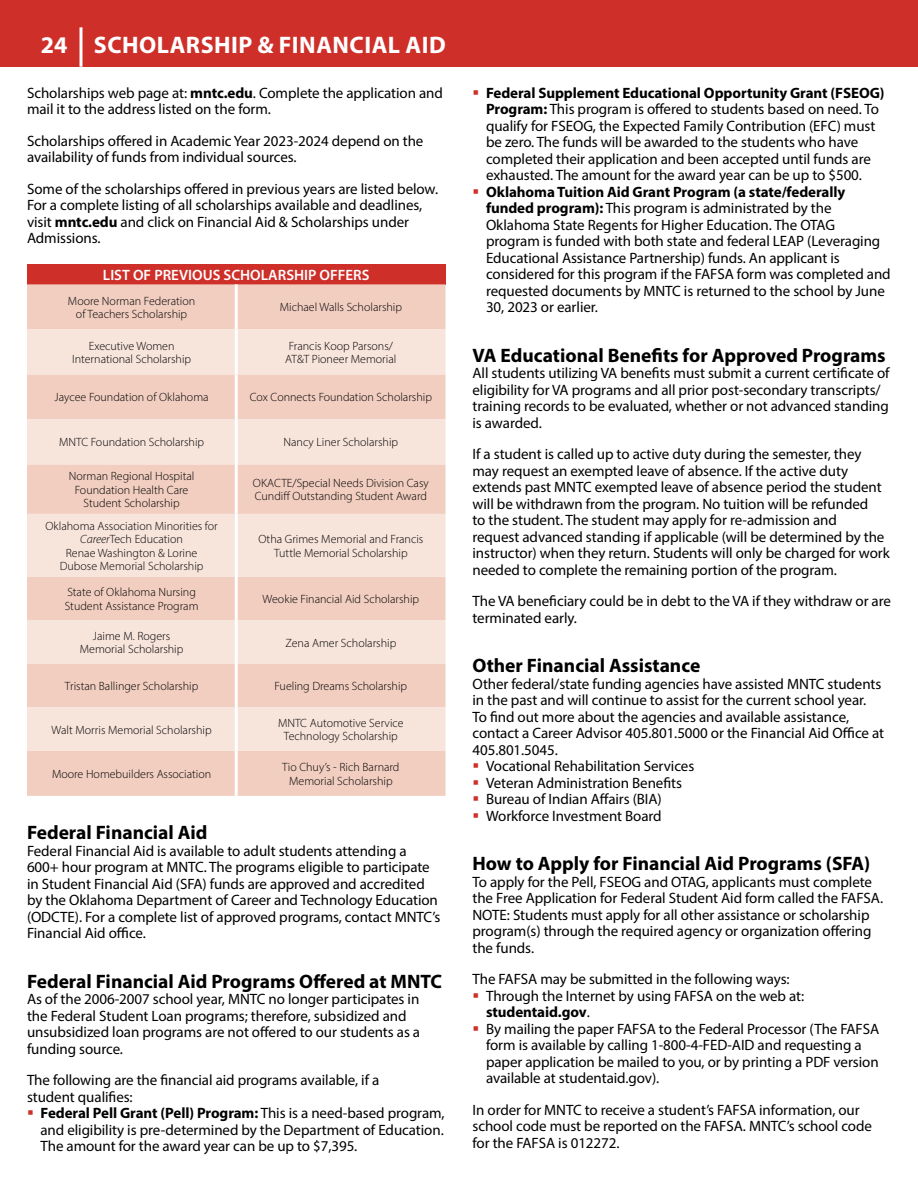
<style>
.page{position:relative;width:918px;height:1188px;background:#fff}
.page>*{position:absolute;margin:0;border:0;box-sizing:border-box;transform-origin:0 0}
.t1{font:700 24px "Myriad Pro";letter-spacing:.02em;color:#fff}
.t2{font:700 19.5px "Myriad Pro";color:#000}
.t3{font:15px/16.5px "Myriad Pro";letter-spacing:-.005em;color:#000}
.t4{font:600 15px "Myriad Pro";color:#fff}
.t5{font:300 12px/13.5px "Myriad Pro";color:#000;text-align:center}
.s1{font-weight:700}
.s2{font-style:italic}
.s3{color:#ce2f29}
</style>
<div class="page">
<div style="left:0;top:0;width:918px;height:68px;background:#ce2f29"></div>
<hr style="left:80px;top:27px;width:2px;height:40px;background:#fff">
<div style="left:27px;top:264px;width:419px;height:20px;background:#ce2f29"></div>
<div style="left:27px;top:284px;width:419px;height:512px;background:#f1cec0"></div>
<svg style="left:27px;top:329px;width:419px;height:422px;background:#f4dacf"></svg>
<hr style="left:235px;top:284px;width:3px;height:45px;background:#fff">
<hr style="left:235px;top:329px;width:3px;height:45px;background:#fff">
<hr style="left:235px;top:374px;width:3px;height:45px;background:#fff">
<hr style="left:235px;top:419px;width:3px;height:45px;background:#fff">
<hr style="left:235px;top:464px;width:3px;height:50px;background:#fff">
<hr style="left:235px;top:514px;width:3px;height:63px;background:#fff">
<hr style="left:235px;top:577px;width:3px;height:43px;background:#fff">
<hr style="left:235px;top:620px;width:3px;height:44px;background:#fff">
<hr style="left:235px;top:664px;width:3px;height:43px;background:#fff">
<hr style="left:235px;top:707px;width:3px;height:44px;background:#fff">
<hr style="left:235px;top:751px;width:3px;height:45px;background:#fff">
<h1 class="t1" style="left:41px;top:29px;width:407px">24 SCHOLARSHIP &amp; FINANCIAL AID</h1>
<p class="t3" style="left:27px;top:84px;width:417px">Scholarships web page at: <span class="s1">mntc.edu</span>. Complete the application and mail it to the address listed on the form.</p>
<p class="t3" style="left:27px;top:132px;width:398px">Scholarships offered in Academic Year 2023-2024 depend on the availability of funds from individual sources.</p>
<p class="t3" style="left:27px;top:180px;width:411px">Some of the scholarships offered in previous years are listed below.<br>For a complete listing of all scholarships available and deadlines, visit <span class="s1">mntc.edu</span> and click on Financial Aid &amp; Scholarships under Admissions.</p>
<p class="t4" style="left:103px;top:265px;width:268px">LIST OF PREVIOUS SCHOLARSHIP OFFERS</p>
<p class="t5" style="left:68px;top:294px;width:129px">Moore Norman Federation of Teachers Scholarship</p>
<p class="t5" style="left:280px;top:301px;width:124px">Michael Walls Scholarship</p>
<p class="t5" style="left:72px;top:339px;width:121px">Executive Women<br>International Scholarship</p>
<p class="t5" style="left:285px;top:339px;width:113px;text-align:left">Francis Koop Parsons/<br>AT&amp;T Pioneer Memorial</p>
<p class="t5" style="left:55px;top:391px;width:155px">Jaycee Foundation of Oklahoma</p>
<p class="t5" style="left:250px;top:391px;width:184px">Cox Connects Foundation Scholarship</p>
<p class="t5" style="left:59px;top:436px;width:147px">MNTC Foundation Scholarship</p>
<p class="t5" style="left:284px;top:436px;width:116px">Nancy Liner Scholarship</p>
<p class="t5" style="left:69px;top:469px;width:127px">Norman Regional Hospital<br>Foundation Health Care<br>Student Scholarship</p>
<p class="t5" style="left:253px;top:476px;width:177px;text-align:left">OKACTE/Special Needs Division Casy<br>Cundiff Outstanding Student Award</p>
<p class="t5" style="left:45px;top:519px;width:174px">Oklahoma Association Minorities for<br><span class="s2">Career</span>Tech Education<br>Renae Washington &amp; Lorine<br>Dubose Memorial Scholarship</p>
<p class="t5" style="left:258px;top:532px;width:167px">Otha Grimes Memorial and Francis<br>Tuttle Memorial Scholarship</p>
<p class="t5" style="left:65px;top:586px;width:135px;text-align:left">State of Oklahoma Nursing<br>Student Assistance Program</p>
<p class="t5" style="left:263px;top:592px;width:158px">Weokie Financial Aid Scholarship</p>
<p class="t5" style="left:80px;top:629px;width:105px">Jaime M. Rogers<br>Memorial Scholarship</p>
<p class="t5" style="left:285px;top:636px;width:112px">Zena Amer Scholarship</p>
<p class="t5" style="left:65px;top:679px;width:135px">Tristan Ballinger Scholarship</p>
<p class="t5" style="left:275px;top:679px;width:134px">Fueling Dreams Scholarship</p>
<p class="t5" style="left:52px;top:723px;width:162px">Walt Morris Memorial Scholarship</p>
<p class="t5" style="left:278px;top:716px;width:127px">MNTC Automotive Service<br>Technology Scholarship</p>
<p class="t5" style="left:52px;top:767px;width:161px">Moore Homebuilders Association</p>
<p class="t5" style="left:282px;top:760px;width:119px">Tio Chuy’s - Rich Barnard<br>Memorial Scholarship</p>
<h2 class="t2" style="left:27px;top:820px;width:182px">Federal Financial Aid</h2>
<p class="t3" style="left:27px;top:842px;width:415px">Federal Financial Aid is available to adult students attending a 600+ hour program at MNTC. The programs eligible to participate in Student Financial Aid (SFA) funds are approved and accredited by the Oklahoma Department of Career and Technology Education (ODCTE). For a complete list of approved programs, contact MNTC’s Financial Aid office.</p>
<h2 class="t2" style="left:27px;top:969px;width:417px">Federal Financial Aid Programs Offered at MNTC</h2>
<p class="t3" style="left:27px;top:991px;width:395px">As of the 2006-2007 school year, MNTC no longer participates in the Federal Student Loan programs; therefore, subsidized and unsubsidized loan programs are not offered to our students as a funding source.</p>
<p class="t3" style="left:27px;top:1072px;width:354px">The following are the financial aid programs available, if a student qualifies:</p>
<p class="t3" style="left:40px;top:1105px;width:406px;text-indent:-13px"><span class="s3">▪</span> <span class="s1">Federal Pell Grant (Pell) Program:</span> This is a need-based program, and eligibility is pre-determined by the Department of Education.<br>The amount for the award year can be up to $7,395.</p>
<p class="t3" style="left:486px;top:84px;width:400px;text-indent:-14px"><span class="s3">▪</span> <span class="s1">Federal Supplement Educational Opportunity Grant (FSEOG)<br>Program:</span> This program is offered to students based on need. To qualify for FSEOG, the Expected Family Contribution (EFC) must be zero. The funds will be awarded to the students who have completed their application and been accepted until funds are exhausted. The amount for the award year can be up to $500.</p>
<p class="t3" style="left:486px;top:183px;width:406px;text-indent:-14px"><span class="s3">▪</span> <span class="s1">Oklahoma Tuition Aid Grant Program (a state/federally funded program):</span> This program is administrated by the Oklahoma State Regents for Higher Education. The OTAG program is funded with both state and federal LEAP (Leveraging Educational Assistance Partnership) funds. An applicant is considered for this program if the FAFSA form was completed and requested documents by MNTC is returned to the school by June 30, 2023 or earlier.</p>
<h2 class="t2" style="left:472px;top:342px;width:415px">VA Educational Benefits for Approved Programs</h2>
<p class="t3" style="left:472px;top:365px;width:419px">All students utilizing VA benefits must submit a current certificate of eligibility for VA programs and all prior post-secondary transcripts/ training records to be evaluated, whether or not advanced standing is awarded.</p>
<p class="t3" style="left:472px;top:446px;width:419px">If a student is called up to active duty during the semester, they may request an exempted leave of absence. If the active duty extends past MNTC exempted leave of absence period the student will be withdrawn from the program. No tuition will be refunded<br>to the student. The student may apply for re-admission and<br>request advanced standing if applicable (will be determined by the instructor) when they return. Students will only be charged for work needed to complete the remaining portion of the program.</p>
<p class="t3" style="left:472px;top:593px;width:420px">The VA beneficiary could be in debt to the VA if they withdraw or are terminated early.</p>
<h2 class="t2" style="left:472px;top:653px;width:229px">Other Financial Assistance</h2>
<p class="t3" style="left:472px;top:675px;width:413px">Other federal/state funding agencies have assisted MNTC students in the past and will continue to assist for the current school year.<br>To find out more about the agencies and available assistance, contact a Career Advisor 405.801.5000 or the Financial Aid Office at 405.801.5045.</p>
<p class="t3" style="left:472px;top:758px;width:223px"><span class="s3">▪</span> Vocational Rehabilitation Services</p>
<p class="t3" style="left:472px;top:774px;width:211px"><span class="s3">▪</span> Veteran Administration Benefits</p>
<p class="t3" style="left:472px;top:791px;width:191px"><span class="s3">▪</span> Bureau of Indian Affairs (BIA)</p>
<p class="t3" style="left:472px;top:807px;width:191px"><span class="s3">▪</span> Workforce Investment Board</p>
<h2 class="t2" style="left:472px;top:851px;width:399px">How to Apply for Financial Aid Programs (SFA)</h2>
<p class="t3" style="left:472px;top:873px;width:411px">To apply for the Pell, FSEOG and OTAG, applicants must complete the Free Application for Federal Student Aid form called the FAFSA.<br>NOTE: Students must apply for all other assistance or scholarship program(s) through the required agency or organization offering the funds.</p>
<p class="t3" style="left:472px;top:971px;width:319px">The FAFSA may be submitted in the following ways:</p>
<p class="t3" style="left:486px;top:987px;width:320px;text-indent:-14px"><span class="s3">▪</span> Through the Internet by using FAFSA on the web at: <span class="s1">studentaid.gov</span>.</p>
<p class="t3" style="left:486px;top:1020px;width:395px;text-indent:-14px"><span class="s3">▪</span> By mailing the paper FAFSA to the Federal Processor (The FAFSA form is available by calling 1-800-4-FED-AID and requesting a paper application be mailed to you, or by printing a PDF version available at studentaid.gov).</p>
<p class="t3" style="left:472px;top:1101px;width:401px">In order for MNTC to receive a student’s FAFSA information, our school code must be reported on the FAFSA. MNTC’s school code for the FAFSA is 012272.</p>
</div>
